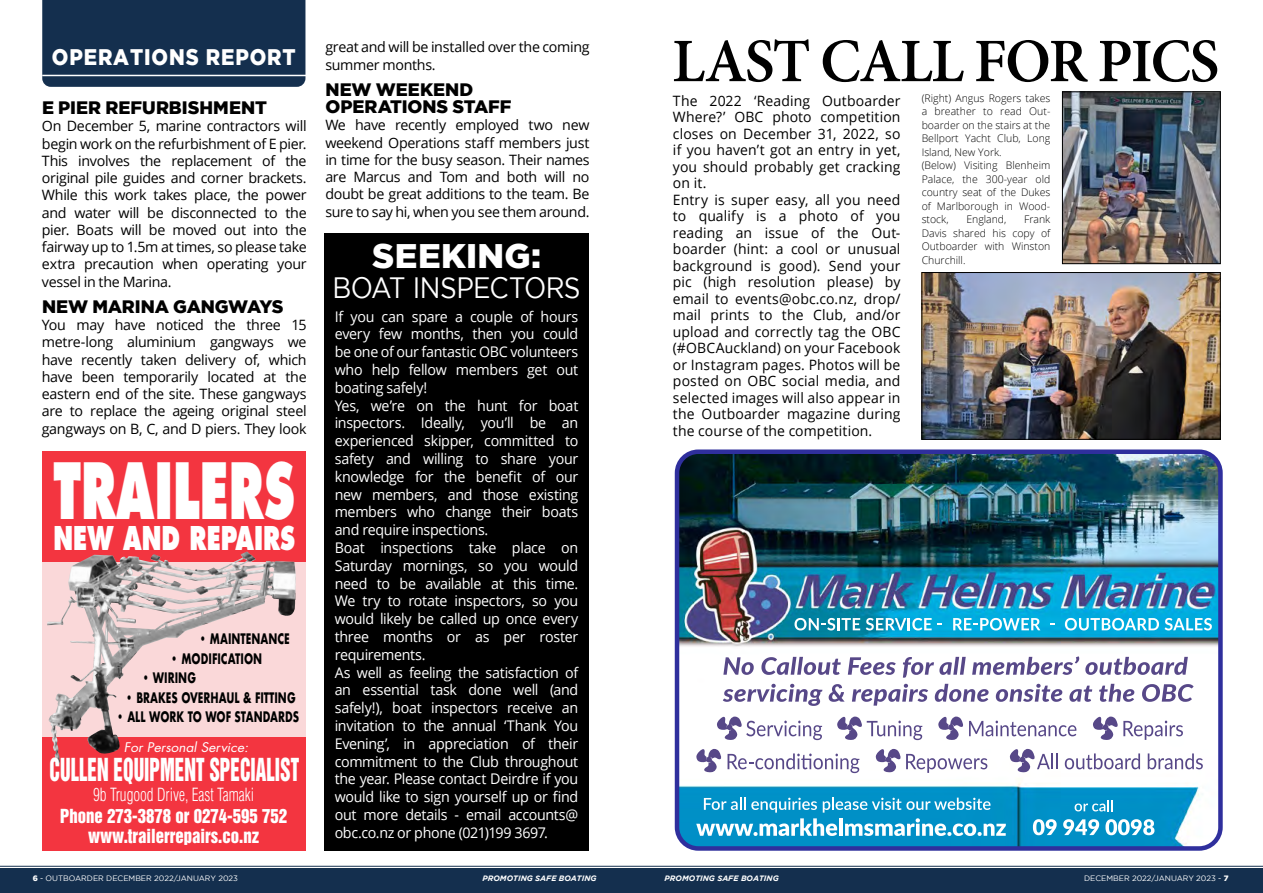
<style>
.page{position:relative;width:1263px;height:893px;background:#fff}
.page>*{position:absolute;margin:0;border:0;box-sizing:border-box;transform-origin:0 0}
.t1{font:800 75.3px "Futura";color:#fff;scale:.62 1}
.t2{font:600 61.95px "Minion Pro";letter-spacing:-.025em;color:#000}
.t3{font:900 34.05px "Gotham";letter-spacing:.01em;color:#fff}
.t4{font:800 31.8px "Futura";color:#fff;scale:.71 1}
.t5{font:29.4px "Gotham";letter-spacing:-.025em;color:#fff;scale:.89 1}
.t6{font:28.95px "Helvetica Inserat LT Std";color:#fff;scale:.66 1}
.t7{font:900 22.5px "Gotham";letter-spacing:.045em;color:#fff;scale:.89 1}
.t8{font:900 18px/17.2px "Gotham";color:#000}
.t9{font:17.7px/19.5px "Helvetica Inserat LT Std";color:#fff;text-align:center;scale:.95 1}
.t10{font:300 condensed 17.7px "Helvetica";color:#fff;scale:.86 1}
.t11{font:14.7px/17.9px "Open Sans";letter-spacing:-.02em;color:#fff}
.t12{font:14.25px/16.5px "Open Sans";letter-spacing:.005em;color:#000;text-align:justify}
.t13{font:14.25px/17.2px "Open Sans";letter-spacing:-.02em;color:#000}
.t14{font:700 14.1px "Futura";color:#000;scale:.7 1}
.t15{font:italic 13.05px "Futura";color:#fff;scale:1.05 1}
.t16{font:300 10.5px/13.5px "Open Sans";color:#000}
.t17{font:7.8px "Gotham";color:#fff}
.t18{font:italic 700 7.8px "Gotham";color:#fff}
.s1{font-weight:900}
</style>
<div class="page">
<div style="left:0;top:869px;width:1263px;height:24px;background:#142f4e"></div>
<hr style="left:0;top:866px;width:1263px;height:1px;background:#142f4e">
<img style="left:680px;top:454px;width:538px;height:392px">
<svg style="left:723px;top:657px;width:31px;height:18px"></svg>
<svg style="left:761px;top:657px;width:80px;height:18px"></svg>
<svg style="left:848px;top:657px;width:48px;height:18px"></svg>
<svg style="left:903px;top:657px;width:63px;height:21px"></svg>
<svg style="left:972px;top:656px;width:107px;height:19px"></svg>
<svg style="left:1085px;top:657px;width:103px;height:18px"></svg>
<svg style="left:723px;top:684px;width:99px;height:22px"></svg>
<svg style="left:829px;top:684px;width:16px;height:18px"></svg>
<svg style="left:852px;top:684px;width:76px;height:22px"></svg>
<svg style="left:935px;top:684px;width:53px;height:18px"></svg>
<svg style="left:996px;top:684px;width:66px;height:18px"></svg>
<svg style="left:1069px;top:686px;width:23px;height:16px"></svg>
<svg style="left:1099px;top:684px;width:35px;height:18px"></svg>
<svg style="left:1142px;top:684px;width:51px;height:18px"></svg>
<svg style="left:1074px;top:800px;width:38px;height:11px"></svg>
<svg style="left:696px;top:798px;width:310px;height:38px"></svg>
<svg style="left:1033px;top:819px;width:23px;height:16px"></svg>
<svg style="left:1063px;top:819px;width:36px;height:16px"></svg>
<svg style="left:1105px;top:819px;width:49px;height:16px"></svg>
<svg style="left:1065px;top:753px;width:75px;height:16px"></svg>
<svg style="left:1148px;top:753px;width:55px;height:16px"></svg>
<svg style="left:794px;top:618px;width:66px;height:12px"></svg>
<svg style="left:866px;top:618px;width:66px;height:12px"></svg>
<svg style="left:953px;top:618px;width:87px;height:12px"></svg>
<svg style="left:1065px;top:618px;width:147px;height:12px"></svg>
<svg style="left:717px;top:716px;width:105px;height:24px"></svg>
<svg style="left:837px;top:716px;width:85px;height:24px"></svg>
<svg style="left:938px;top:716px;width:138px;height:24px"></svg>
<svg style="left:1093px;top:716px;width:90px;height:24px"></svg>
<svg style="left:696px;top:749px;width:163px;height:24px"></svg>
<svg style="left:876px;top:749px;width:111px;height:24px"></svg>
<svg style="left:1010px;top:749px;width:48px;height:23px"></svg>
<div style="left:675px;top:449px;width:548px;height:402px;border:4px solid #2f2f9d;border-radius:21px"></div>
<svg style="left:42px;top:562px;width:263px;height:175px;background:#eacecf"></svg>
<div style="left:42px;top:451px;width:263px;height:111px;background:#f33540"></div>
<div style="left:42px;top:737px;width:263px;height:114px;background:#f33540"></div>
<img style="left:46px;top:554px;width:197px;height:212px">
<img style="left:1064px;top:93px;width:155px;height:169px">
<div style="left:1062px;top:91px;width:159px;height:173px;border:1px solid #000"></div>
<img style="left:923px;top:274px;width:296px;height:164px">
<div style="left:921px;top:272px;width:300px;height:168px;border:1px solid #000"></div>
<div style="left:42px;top:0;width:263px;height:87px;background:#142f4e"></div>
<hr style="left:42px;top:75px;width:265px;height:1px;background:#fff">
<div style="left:324px;top:233px;width:265px;height:617px;background:#000"></div>
<h3 class="t7" style="left:52px;top:44px;width:275px">OPERATIONS REPORT</h3>
<p class="t8" style="left:42px;top:99px;width:226px">E PIER REFURBISHMENT</p>
<p class="t12" style="left:42px;top:117px;width:266px;line-height:17.2px">On December 5, marine contractors will begin work on the refurbishment of E pier.<br>This involves the replacement of the original pile guides and corner brackets.<br>While this work takes place, the power and water will be disconnected to the pier. Boats will be moved out into the fairway up to 1.5m at times, so please take extra precaution when operating your vessel in the Marina.</p>
<p class="t8" style="left:42px;top:297px;width:243px">NEW MARINA GANGWAYS</p>
<p class="t12" style="left:42px;top:316px;width:266px;line-height:17.2px">You may have noticed the three 15 metre-long aluminium gangways we have recently taken delivery of, which have been temporarily located at the eastern end of the site. These gangways are to replace the ageing original steel gangways on B, C, and D piers. They look</p>
<h1 class="t1" style="left:53px;top:445px;width:391px">TRAILERS</h1>
<h3 class="t4" style="left:53px;top:518px;width:342px">NEW AND REPAIRS</h3>
<p class="t14" style="left:199px;top:629px;width:131px">• MAINTENANCE</p>
<p class="t14" style="left:171px;top:648px;width:132px">• MODIFICATION</p>
<p class="t14" style="left:142px;top:668px;width:79px">• WIRING</p>
<p class="t14" style="left:126px;top:687px;width:245px">• BRAKES OVERHAUL &amp; FITTING</p>
<p class="t14" style="left:117px;top:707px;width:262px">• ALL WORK TO WOF STANDARDS</p>
<p class="t15" style="left:124px;top:739px;width:120px">For Personal Service:</p>
<h3 class="t6" style="left:50px;top:752px;width:380px">CULLEN EQUIPMENT SPECIALIST</h3>
<p class="t9" style="left:60px;top:807px;width:241px">Phone 273-3878 or 0274-595 752 www.trailerrepairs.co.nz</p>
<p class="t10" style="left:93px;top:783px;width:189px">9b Trugood Drive, East Tamaki</p>
<p class="t13" style="left:325px;top:38px;width:266px">great and will be installed over the coming summer months.</p>
<p class="t8" style="left:325px;top:80px;width:188px">NEW WEEKEND<br>OPERATIONS STAFF</p>
<p class="t12" style="left:325px;top:116px;width:266px;line-height:17.2px">We have recently employed two new weekend Operations staff members just in time for the busy season. Their names are Marcus and Tom and both will no doubt be great additions to the team. Be sure to say hi, when you see them around.</p>
<h3 class="t3" style="left:372px;top:237px;width:170px">SEEKING:</h3>
<h3 class="t5" style="left:332px;top:272px;width:280px">BOAT INSPECTORS</h3>
<p class="t11" style="left:335px;top:307px;width:245px">If you can spare a couple of hours every few months, then you could be one of our fantastic OBC volunteers who help fellow members get out boating safely!<br>Yes, we’re on the hunt for boat inspectors. Ideally, you’ll be an experienced skipper, committed to safety and willing to share your knowledge for the benefit of our new members, and those existing members who change their boats and require inspections.<br>Boat inspections take place on<br>Saturday mornings, so you would need to be available at this time.<br>We try to rotate inspectors, so you would likely be called up once every three months or as per roster requirements.<br>As well as feeling the satisfaction of an essential task done well (and safely!), boat inspectors receive an invitation to the annual ‘Thank You<br>Evening’, in appreciation of their commitment to the Club throughout the year. Please contact Deirdre if you would like to sign yourself up or find out more details - email accounts@ obc.co.nz or phone (021)199 3697.</p>
<h2 class="t2" style="left:672px;top:19px;width:549px">LAST CALL FOR PICS</h2>
<p class="t12" style="left:673px;top:92px;width:229px;text-align:left">The 2022 ‘Reading Outboarder<br>Where?’ OBC photo competition closes on December 31, 2022, so if you haven’t got an entry in yet, you should probably get cracking on it.<br>Entry is super easy, all you need to qualify is a photo of you reading an issue of the Out&shy;boarder (hint: a cool or unusual background is good). Send your pic (high resolution please) by email to events@obc.co.nz, drop/ mail prints to the Club, and/or upload and correctly tag the OBC (#OBCAuckland) on your Facebook or Instagram pages. Photos will be posted on OBC social media, and selected images will also appear in the Outboarder magazine during the course of the competition.</p>
<p class="t16" style="left:922px;top:91px;width:130px">(Right) Angus Rogers takes a breather to read Out&shy;boarder on the stairs at the<br>Bellport Yacht Club, Long<br>Island, New York.<br>(Below) Visiting Blenheim<br>Palace, the 300-year old country seat of the Dukes of Marlborough in Wood&shy;stock,</p>
<p class="t16" style="left:922px;top:212px;width:130px;text-align:justify;text-indent:102px">Frank Davis shared his copy of Outboarder with Winston Churchill.</p>
<p class="t16" style="left:966px;top:212px;width:42px">England,</p>
<p class="t17" style="left:33px;top:874px;width:207px"><span class="s1">6</span> - OUTBOARDER DECEMBER 2022/JANUARY 2023</p>
<p class="t18" style="left:482px;top:873px;width:116px">PROMOTING SAFE BOATING</p>
<p class="t18" style="left:665px;top:873px;width:116px">PROMOTING SAFE BOATING</p>
<p class="t17" style="left:1084px;top:874px;width:146px">DECEMBER 2022/JANUARY 2023 - <span class="s1">7</span></p>
</div>
